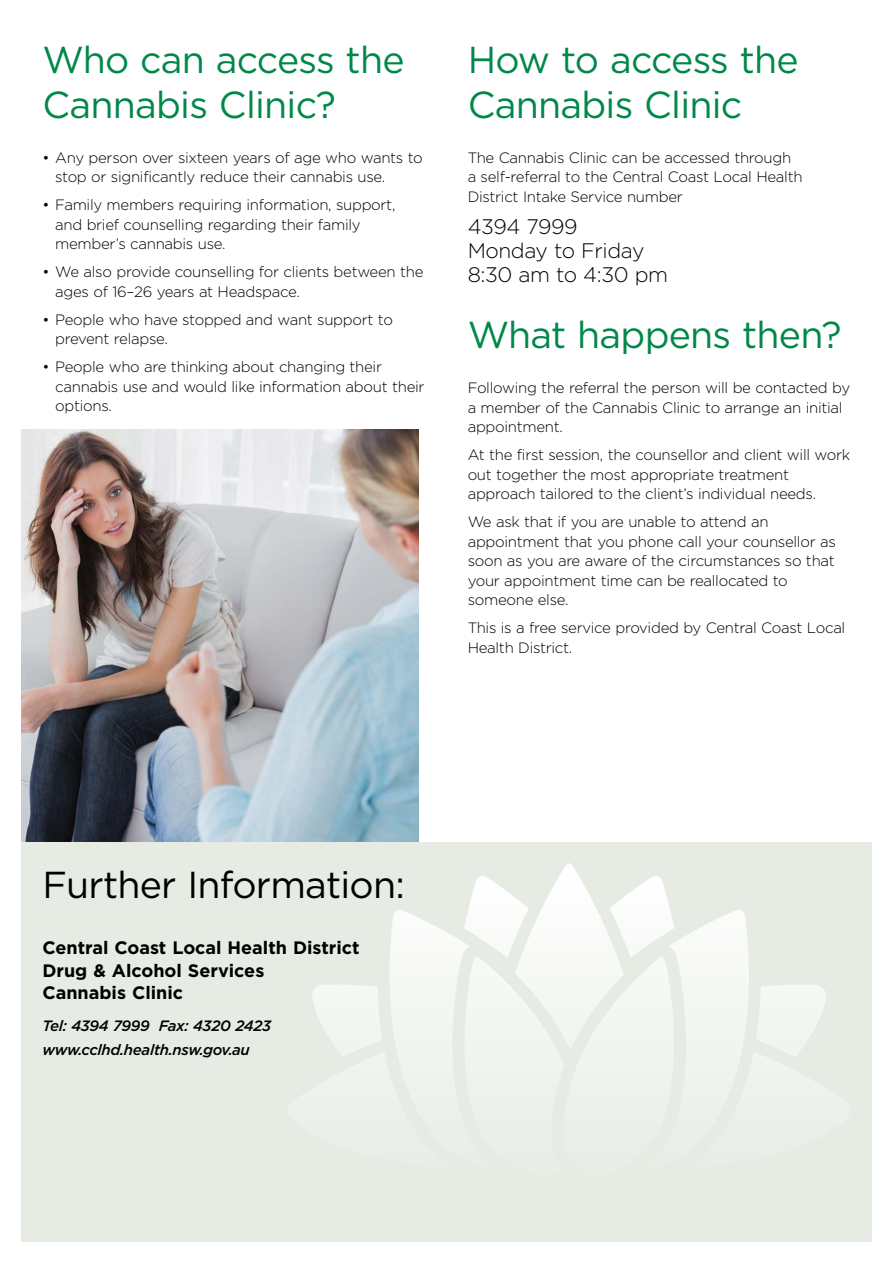
<style>
.page{position:relative;width:893px;height:1263px;background:#fff}
.page>*{position:absolute;margin:0;border:0;box-sizing:border-box;transform-origin:0 0}
.t1{font:37.5px/45px "Gotham";letter-spacing:-.02em;color:#008849}
.t2{font:37.5px "Gotham";letter-spacing:-.02em;color:#000}
.body{font:300 21px/24px "Gotham";letter-spacing:-.02em;color:#000}
.t3{font:700 18px/22.5px "Gotham";color:#000}
.body-2{font:300 15px/19.5px "Gotham";letter-spacing:-.02em;color:#000}
.contact{font:italic 500 15px "Gotham";letter-spacing:-.02em;color:#000}
</style>
<div class="page">
<div style="left:21px;top:842px;width:851px;height:400px;background:#e6ebe3"></div>
<svg style="left:312px;top:863px;width:514px;height:212px"></svg>
<img style="left:22px;top:429px;width:397px;height:413px">
<h1 class="t1" style="left:42px;top:36px;width:364px">Who can access the<br>Cannabis Clinic?</h1>
<p class="body-2" style="left:55px;top:147px;width:369px;text-indent:-13px">• Any person over sixteen years of age who wants to stop or significantly reduce their cannabis use.</p>
<p class="body-2" style="left:55px;top:195px;width:342px;text-indent:-13px">• Family members requiring information, support, and brief counselling regarding their family member’s cannabis use.</p>
<p class="body-2" style="left:55px;top:262px;width:370px;text-indent:-13px">• We also provide counselling for clients between the ages of 16–26 years at Headspace.</p>
<p class="body-2" style="left:55px;top:309px;width:339px;text-indent:-13px">• People who have stopped and want support to prevent relapse.</p>
<p class="body-2" style="left:55px;top:357px;width:371px;text-indent:-13px">• People who are thinking about changing their cannabis use and would like information about their options.</p>
<h1 class="t1" style="left:468px;top:36px;width:333px">How to access the<br>Cannabis Clinic</h1>
<p class="body-2" style="left:468px;top:147px;width:336px">The Cannabis Clinic can be accessed through a self-referral to the Central Coast Local Health<br>District Intake Service number</p>
<p class="body" style="left:468px;top:214px;width:202px">4394 7999<br>Monday to Friday<br>8:30 am to 4:30 pm</p>
<h1 class="t1" style="left:468px;top:312px;width:376px">What happens then?</h1>
<p class="body-2" style="left:468px;top:378px;width:384px">Following the referral the person will be contacted by a member of the Cannabis Clinic to arrange an initial appointment.</p>
<p class="body-2" style="left:468px;top:445px;width:384px">At the first session, the counsellor and client will work out together the most appropriate treatment approach tailored to the client’s individual needs.</p>
<p class="body-2" style="left:468px;top:512px;width:370px">We ask that if you are unable to attend an appointment that you phone call your counsellor as soon as you are aware of the circumstances so that your appointment time can be reallocated to someone else.</p>
<p class="body-2" style="left:468px;top:618px;width:379px">This is a free service provided by Central Coast Local<br>Health District.</p>
<h1 class="t2" style="left:42px;top:860px;width:364px">Further Information:</h1>
<h2 class="t3" style="left:42px;top:936px;width:319px">Central Coast Local Health District<br>Drug &amp; Alcohol Services<br>Cannabis Clinic</h2>
<p class="contact" style="left:42px;top:1016px;width:230px">Tel: 4394 7999 Fax: 4320 2423</p>
<p class="contact" style="left:42px;top:1040px;width:209px">www.cclhd.health.nsw.gov.au</p>
</div>
